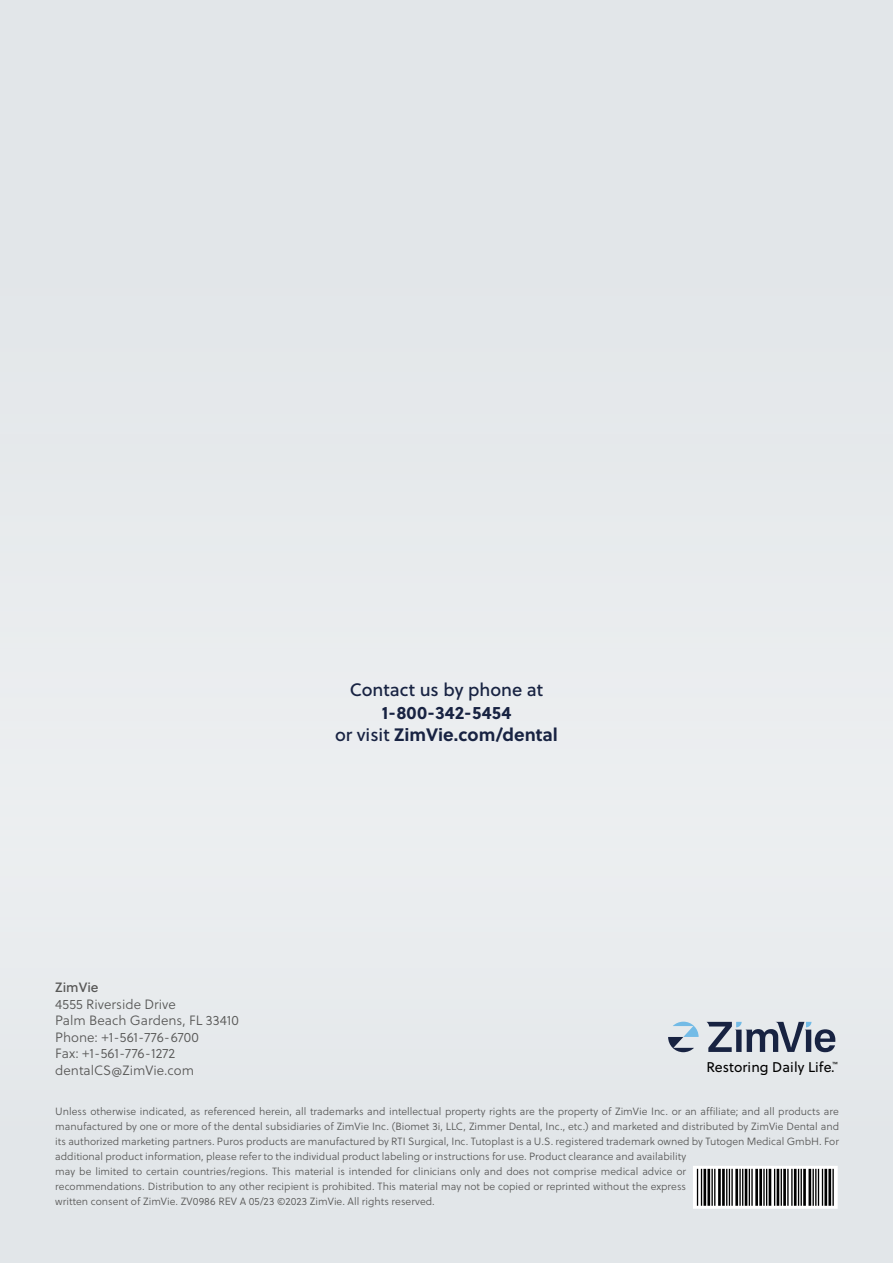
<style>
.page{position:relative;width:893px;height:1263px;background:#e2e6e9}
.page>*{position:absolute;margin:0;border:0;box-sizing:border-box;transform-origin:0 0}
.t1{font:700 18px/22.5px "Soleil";color:#182342;text-align:center}
.t2{font:18px "Soleil Bk";color:#182342}
.t3{font:14.1px "Soleil";letter-spacing:.005em;color:#000}
.t4{font:13.5px/16.5px "Soleil Lt";color:#575756}
.t5{font:13.5px "Soleil Bk";color:#575756}
.t6{font:10.5px/15px "Soleil Lt";color:#575756}
.t7{font:5.85px "Soleil";color:#000}
.s1{font-family:"Soleil Bk";font-weight:400}
</style>
<div class="page">
<svg style="left:698px;top:1170px;width:134px;height:35px;background:#dbdbdb"></svg>
<hr style="left:701px;top:1167px;width:1px;height:40px;background:#000">
<hr style="left:697px;top:1167px;width:1px;height:40px;background:#000">
<hr style="left:707px;top:1167px;width:3px;height:40px;background:#000">
<hr style="left:703px;top:1167px;width:3px;height:40px;background:#000">
<hr style="left:714px;top:1167px;width:1px;height:40px;background:#000">
<hr style="left:711px;top:1167px;width:2px;height:40px;background:#000">
<hr style="left:722px;top:1167px;width:3px;height:40px;background:#000">
<hr style="left:718px;top:1167px;width:3px;height:40px;background:#000">
<hr style="left:731px;top:1167px;width:2px;height:40px;background:#000">
<hr style="left:729px;top:1167px;width:1px;height:40px;background:#000">
<hr style="left:726px;top:1167px;width:1px;height:40px;background:#000">
<hr style="left:735px;top:1167px;width:3px;height:40px;background:#000">
<hr style="left:742px;top:1167px;width:1px;height:40px;background:#000">
<hr style="left:739px;top:1167px;width:2px;height:40px;background:#000">
<hr style="left:745px;top:1167px;width:2px;height:40px;background:#000">
<hr style="left:751px;top:1167px;width:2px;height:40px;background:#000">
<hr style="left:749px;top:1167px;width:1px;height:40px;background:#000">
<hr style="left:759px;top:1167px;width:3px;height:40px;background:#000">
<hr style="left:755px;top:1167px;width:3px;height:40px;background:#000">
<hr style="left:766px;top:1167px;width:1px;height:40px;background:#000">
<hr style="left:763px;top:1167px;width:2px;height:40px;background:#000">
<hr style="left:769px;top:1167px;width:2px;height:40px;background:#000">
<hr style="left:774px;top:1167px;width:1px;height:40px;background:#000">
<hr style="left:777px;top:1167px;width:2px;height:40px;background:#000">
<hr style="left:781px;top:1167px;width:1px;height:40px;background:#000">
<hr style="left:783px;top:1167px;width:3px;height:40px;background:#000">
<hr style="left:791px;top:1167px;width:2px;height:40px;background:#000">
<hr style="left:787px;top:1167px;width:2px;height:40px;background:#000">
<hr style="left:794px;top:1167px;width:3px;height:40px;background:#000">
<hr style="left:800px;top:1167px;width:2px;height:40px;background:#000">
<hr style="left:798px;top:1167px;width:1px;height:40px;background:#000">
<hr style="left:808px;top:1167px;width:3px;height:40px;background:#000">
<hr style="left:803px;top:1167px;width:3px;height:40px;background:#000">
<hr style="left:822px;top:1167px;width:1px;height:40px;background:#000">
<hr style="left:818px;top:1167px;width:1px;height:40px;background:#000">
<hr style="left:815px;top:1167px;width:1px;height:40px;background:#000">
<hr style="left:812px;top:1167px;width:2px;height:40px;background:#000">
<hr style="left:828px;top:1167px;width:3px;height:40px;background:#000">
<hr style="left:824px;top:1167px;width:3px;height:40px;background:#000">
<hr style="left:832px;top:1167px;width:2px;height:40px;background:#000">
<div style="left:693px;top:1166px;width:145px;height:43px;border:3px solid #fff"></div>
<svg style="left:668px;top:1022px;width:31px;height:30px"></svg>
<svg style="left:707px;top:1022px;width:128px;height:30px"></svg>
<p class="t5" style="left:55px;top:979px;width:45px">ZimVie</p>
<p class="t4" style="left:55px;top:996px;width:185px">4555 Riverside Drive<br>Palm Beach Gardens, FL 33410<br>Phone: +1-561-776-6700<br>Fax: +1-561-776-1272 dentalCS@ZimVie.com</p>
<h1 class="t2" style="left:350px;top:679px;width:195px">Contact us by phone at</h1>
<h1 class="t1" style="left:335px;top:701px;width:224px">1-800-342-5454<br><span class="s1">or visit</span> ZimVie.com/dental</h1>
<h2 class="t3" style="left:706px;top:1058px;width:130px">Restoring Daily Life.</h2>
<p class="t7" style="left:832px;top:1061px;width:7px">™</p>
<p class="t6" style="left:55px;top:1105px;width:785px">Unless otherwise indicated, as referenced herein, all trademarks and intellectual property rights are the property of ZimVie Inc. or an affiliate; and all products are manufactured by one or more of the dental subsidiaries of ZimVie Inc. (Biomet 3i, LLC, Zimmer Dental, Inc., etc.) and marketed and distributed by ZimVie Dental and its authorized marketing partners. Puros products are manufactured by RTI Surgical, Inc. Tutoplast is a U.S. registered trademark owned by Tutogen Medical GmbH. For additional product information, please refer to the individual product labeling or instructions for use. Product clearance and availability<br>may be limited to certain countries/regions. This material is intended for clinicians only and does not comprise medical advice or<br>recommendations. Distribution to any other recipient is prohibited. This material may not be copied or reprinted without the express<br>written consent of ZimVie. ZV0986 REV A 05/23 ©2023 ZimVie. All rights reserved.</p>
</div>
